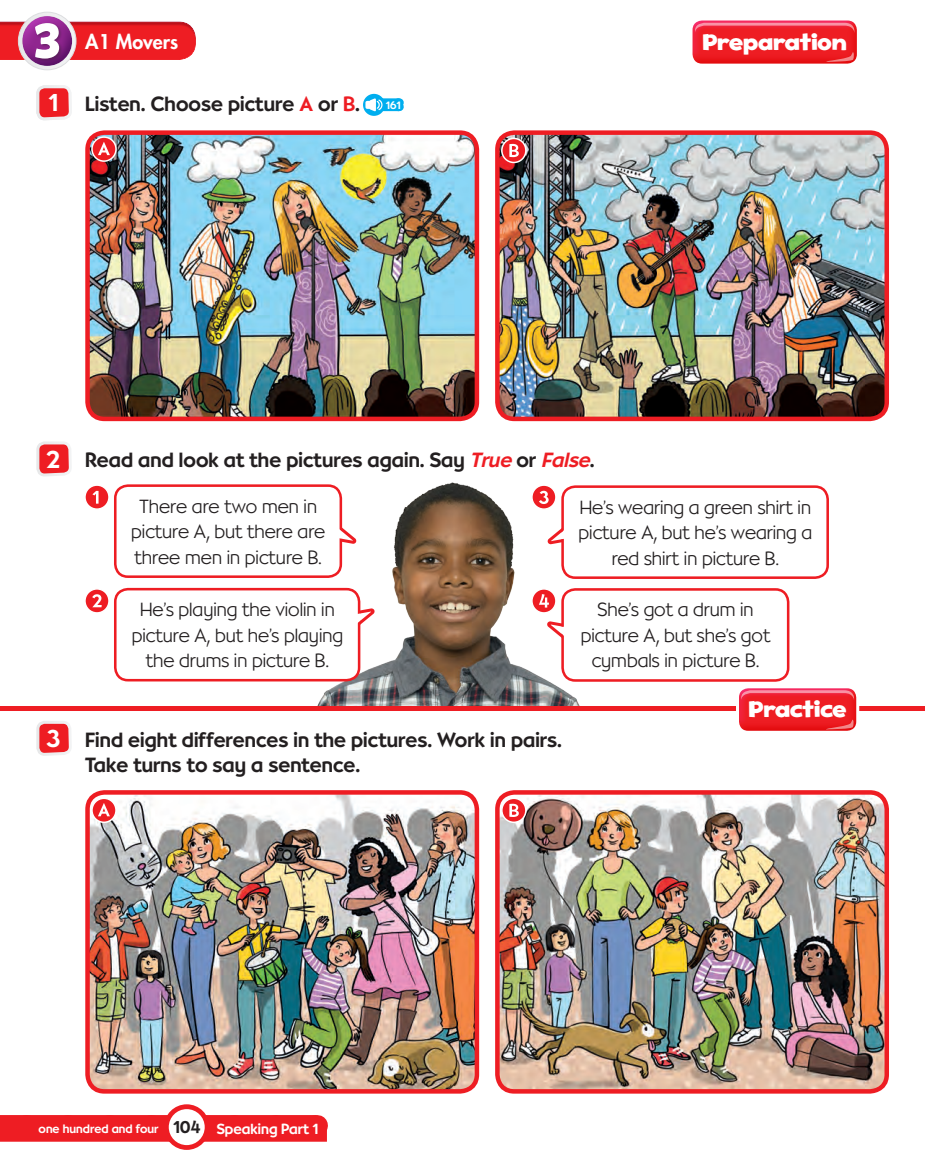
<style>
.page{position:relative;width:925px;height:1167px;background:#fff}
.page>*{position:absolute;margin:0;border:0;box-sizing:border-box;transform-origin:0 0}
.t1{font:500 24px "Bernhardt Infant";color:#fff}
.t2{font:22.65px "Good Eatin AOE";color:#fff}
.t3{font:500 20.25px/25.5px "Bernhardt Infant";color:#231f20}
.t4{font:800 19.8px "Futura Infant Adobe Std";color:#fff}
.t5{font:300 18.75px/25.5px "Bernhardt Infant";color:#231f20;text-align:center}
.t6{font:500 12px "Bernhardt Infant";color:#fff}
.t7{font:500 10.5px "Bernhardt Infant";color:#fff}
.s1{font-size:24px;color:#fff}
.s2{color:#ee1d23}
.s3{font-style:italic;color:#ee1d23}
.s4{font-size:16.8px;color:#231f20}
.s5{font-size:14.4px}
</style>
<div class="page">
<div style="left:685px;top:18px;width:185px;height:48px;background:#ee1d23;opacity:.75"></div>
<div style="left:690px;top:18px;width:169px;height:48px;border:2px solid #fff;border-radius:11px"></div>
<svg style="left:695px;top:23px;width:175px;height:40px;background:#ee353c"></svg>
<img style="left:289px;top:482px;width:317px;height:224px">
<div style="left:0;top:1114px;width:316px;height:21px;background:#ee1d23"></div>
<svg style="left:27px;top:1114px;width:269px;height:2px"></svg>
<div style="left:0;top:1126px;width:327px;height:15px;background:#ee1d23"></div>
<div style="left:166px;top:1106px;width:41px;height:41px;background:#fff;border-radius:50%"></div>
<div style="left:164px;top:1104px;width:45px;height:45px;border:5px solid #ee1d23;border-radius:50%"></div>
<div style="left:0;top:706px;width:925px;height:5px;background:#ee1d23"></div>
<hr style="left:389px;top:103px;width:14px;height:4px;background:#00aeef">
<div style="left:380px;top:98px;width:19px;height:9px;background:#00aeef"></div>
<div style="left:380px;top:103px;width:19px;height:8px;background:#00aeef"></div>
<svg style="left:389px;top:98px;width:11px;height:13px"></svg>
<svg style="left:363px;top:94px;width:22px;height:22px"></svg>
<svg style="left:365px;top:98px;width:18px;height:14px"></svg>
<img style="left:90px;top:135px;width:386px;height:281px">
<div style="left:85px;top:130px;width:394px;height:291px;border:4px solid #ee1d23;border-radius:17px"></div>
<img style="left:500px;top:135px;width:384px;height:281px">
<div style="left:495px;top:130px;width:394px;height:291px;border:4px solid #ee1d23;border-radius:17px"></div>
<svg style="left:36px;top:441px;width:36px;height:315px"></svg>
<div style="left:115px;top:485px;width:226px;height:91px;background:#fff;border-radius:13px"></div>
<div style="left:114px;top:484px;width:228px;height:94px;border:3px solid #ee1d23;border-radius:13px"></div>
<svg style="left:338px;top:523px;width:20px;height:23px"></svg>
<div style="left:115px;top:589px;width:244px;height:91px;background:#fff;border-radius:13px"></div>
<div style="left:114px;top:588px;width:246px;height:93px;border:3px solid #ee1d23;border-radius:13px"></div>
<svg style="left:356px;top:606px;width:20px;height:23px"></svg>
<div style="left:563px;top:486px;width:265px;height:91px;background:#fff;border-radius:13px"></div>
<div style="left:561px;top:485px;width:268px;height:94px;border:3px solid #ee1d23;border-radius:13px"></div>
<svg style="left:546px;top:523px;width:19px;height:23px"></svg>
<div style="left:563px;top:589px;width:225px;height:91px;background:#fff;border-radius:13px"></div>
<div style="left:561px;top:588px;width:228px;height:93px;border:3px solid #ee1d23;border-radius:13px"></div>
<svg style="left:546px;top:619px;width:19px;height:23px"></svg>
<div style="left:725px;top:676px;width:139px;height:56px;background:#ed1e91;opacity:.75"></div>
<div style="left:731px;top:685px;width:138px;height:48px;background:#ee1d23;opacity:.75"></div>
<svg style="left:741px;top:690px;width:113px;height:10px"></svg>
<svg style="left:822px;top:718px;width:32px;height:11px"></svg>
<div style="left:736px;top:685px;width:123px;height:48px;border:3px solid #fff;border-radius:11px"></div>
<img style="left:90px;top:795px;width:387px;height:296px">
<div style="left:85px;top:790px;width:394px;height:303px;border:4px solid #ee1d23;border-radius:17px"></div>
<img style="left:500px;top:795px;width:386px;height:296px">
<div style="left:495px;top:790px;width:394px;height:303px;border:4px solid #ee1d23;border-radius:17px"></div>
<div style="left:92px;top:137px;width:24px;height:24px;background:#ee1d23;border-radius:50%"></div>
<div style="left:91px;top:136px;width:26px;height:26px;border:2px solid #fff;border-radius:50%"></div>
<svg style="left:98px;top:142px;width:12px;height:13px"></svg>
<svg style="left:92px;top:798px;width:24px;height:24px"></svg>
<div style="left:91px;top:797px;width:26px;height:26px;border:2px solid #fff;border-radius:50%"></div>
<svg style="left:98px;top:802px;width:12px;height:14px"></svg>
<div style="left:502px;top:138px;width:24px;height:24px;background:#ee1d23;border-radius:50%"></div>
<div style="left:501px;top:138px;width:26px;height:25px;border:2px solid #fff;border-radius:50%"></div>
<svg style="left:509px;top:144px;width:10px;height:13px"></svg>
<div style="left:502px;top:798px;width:24px;height:24px;background:#ee1d23;border-radius:50%"></div>
<div style="left:501px;top:797px;width:26px;height:26px;border:2px solid #fff;border-radius:50%"></div>
<svg style="left:509px;top:803px;width:10px;height:14px"></svg>
<div style="left:85px;top:485px;width:24px;height:24px;background:#ee1d23;border-radius:50%"></div>
<div style="left:84px;top:484px;width:26px;height:26px;border:2px solid #fff;border-radius:50%"></div>
<svg style="left:92px;top:491px;width:7px;height:12px"></svg>
<div style="left:85px;top:589px;width:24px;height:24px;background:#ee1d23;border-radius:50%"></div>
<div style="left:84px;top:588px;width:26px;height:25px;border:2px solid #fff;border-radius:50%"></div>
<svg style="left:92px;top:594px;width:10px;height:13px"></svg>
<div style="left:532px;top:485px;width:24px;height:24px;background:#ee1d23;border-radius:50%"></div>
<div style="left:531px;top:484px;width:26px;height:26px;border:2px solid #fff;border-radius:50%"></div>
<svg style="left:539px;top:491px;width:10px;height:13px"></svg>
<div style="left:532px;top:589px;width:24px;height:24px;background:#ee1d23;border-radius:50%"></div>
<div style="left:531px;top:588px;width:26px;height:25px;border:2px solid #fff;border-radius:50%"></div>
<svg style="left:539px;top:594px;width:10px;height:13px"></svg>
<svg style="left:0;top:11px;width:196px;height:110px"></svg>
<p class="t4" style="left:85px;top:29px;width:94px">A1 Movers</p>
<p class="t2" style="left:702px;top:26px;width:146px">Preparation</p>
<p class="t3" style="left:46px;top:92px;width:315px"><span class="s1">31</span> Listen. Choose picture <span class="s2">A</span> or <span class="s2">B</span>.</p>
<p class="t7" style="left:386px;top:99px;width:16px">161</p>
<p class="t3" style="left:47px;top:448px;width:550px"><span class="s1">2</span> Read and look at the pictures again. Say <span class="s3">True</span> or <span class="s3">False</span>.</p>
<p class="t1" style="left:46px;top:724px;width:15px">3</p>
<p class="t5" style="left:131px;top:493px;width:196px">There are two men in picture A, but there are three men in picture B.</p>
<p class="t5" style="left:132px;top:597px;width:213px">He’s playing the violin in picture A, but he’s playing the drums in picture B.</p>
<p class="t3" style="left:85px;top:727px;width:478px">Find eight differences in the pictures. Work in pairs.<br>Take turns to say a sentence.</p>
<p class="t5" style="left:579px;top:494px;width:235px">He’s wearing a green shirt in picture A, but he’s wearing a red shirt in picture B.</p>
<p class="t5" style="left:581px;top:597px;width:191px">She’s got a drum in picture A, but she’s got cymbals in picture B.</p>
<p class="t2" style="left:748px;top:693px;width:99px">Practice</p>
<p class="t6" style="left:39px;top:1122px;width:281px">one hundred and four <span class="s4">104</span> <span class="s5">Speaking Part 1</span></p>
</div>
